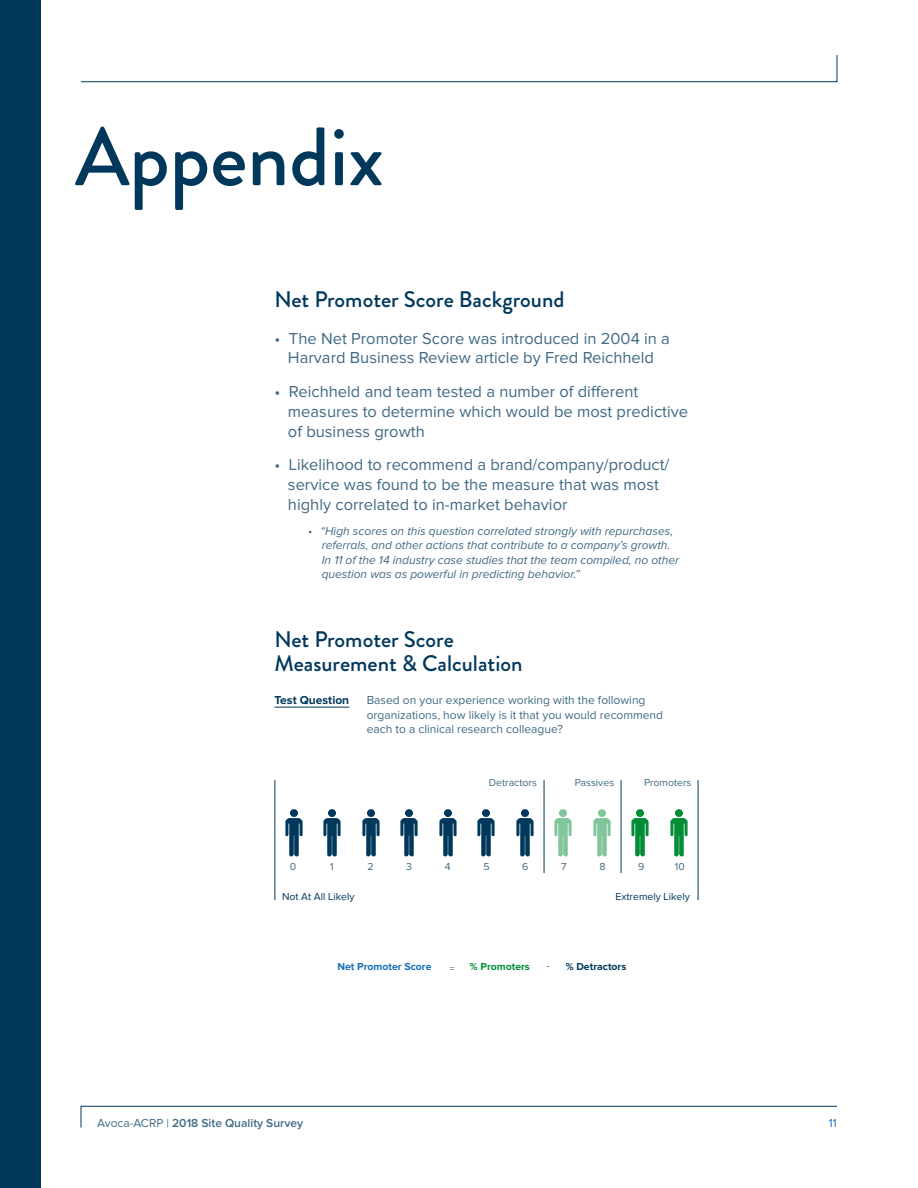
<style>
.page{position:relative;width:918px;height:1188px;background:#fff}
.page>*{position:absolute;margin:0;border:0;box-sizing:border-box;transform-origin:0 0}
.t1{font:500 82.5px "Brandon Grotesque";color:#00385c}
.t2{font:500 22.5px/24px "Brandon Grotesque";color:#00385c}
.t3{font:16.5px/19.8px "Proxima Nova";color:#406a85}
.t4{font:italic 12px/14.4px "Proxima Nova";color:#406a85}
.t5{font:12px/14.4px "Proxima Nova";color:#406a85}
.t6{font:600 12px "Proxima Nova";color:#406a85}
.t7{font:700 12px "Proxima Nova";color:#00385c}
.t8{font:12px "Proxima Nova";color:#1770b8}
.t9{font:10.5px "Proxima Nova";color:#406a85}
.t10{font:10.5px "Proxima Nova";color:#00385c}
.t11{font:700 10.5px "Proxima Nova";color:#1770b8}
.t12{font:700 10.5px "Proxima Nova";color:#00385c}
.t13{font:700 10.5px "Proxima Nova";color:#008d34}
.s1{font-weight:400;color:#406a85}
.s2{font-weight:400}
</style>
<div class="page">
<svg style="left:81px;top:55px;width:757px;height:27px"></svg>
<svg style="left:80px;top:1106px;width:757px;height:22px"></svg>
<div style="left:0;top:0;width:40px;height:1188px;background:#00385c"></div>
<img style="left:323px;top:809px;width:18px;height:48px">
<img style="left:285px;top:809px;width:18px;height:48px">
<img style="left:670px;top:809px;width:18px;height:48px">
<img style="left:631px;top:809px;width:18px;height:48px">
<img style="left:477px;top:809px;width:18px;height:48px">
<img style="left:593px;top:809px;width:18px;height:48px">
<img style="left:439px;top:809px;width:18px;height:48px">
<img style="left:554px;top:809px;width:18px;height:48px">
<img style="left:400px;top:809px;width:18px;height:48px">
<img style="left:516px;top:809px;width:18px;height:48px">
<img style="left:362px;top:809px;width:18px;height:48px">
<hr style="left:544px;top:780px;width:1px;height:93px;background:#00385c">
<hr style="left:621px;top:780px;width:1px;height:93px;background:#00385c">
<hr style="left:698px;top:780px;width:1px;height:120px;background:#00385c">
<hr style="left:274px;top:780px;width:1px;height:120px;background:#00385c">
<hr style="left:274px;top:707px;width:75px;height:1px;background:#00385c">
<h1 class="t1" style="left:75px;top:100px;width:310px">Appendix</h1>
<h2 class="t2" style="left:274px;top:288px;width:291px">Net Promoter Score Background</h2>
<p class="t3" style="left:274px;top:329px;width:397px;text-align:center">• The Net Promoter Score was introduced in 2004 in a<br>Harvard Business Review article by Fred Reichheld</p>
<p class="t3" style="left:288px;top:382px;width:402px;text-indent:-13px">• Reichheld and team tested a number of different measures to determine which would be most predictive of business growth</p>
<p class="t3" style="left:288px;top:456px;width:383px;text-indent:-13px">• Likelihood to recommend a brand/company/product/ service was found to be the measure that was most highly correlated to in-market behavior</p>
<p class="t4" style="left:322px;top:524px;width:359px;text-indent:-14px">• “High scores on this question correlated strongly with repurchases, referrals, and other actions that contribute to a company’s growth.<br>In 11 of the 14 industry case studies that the team compiled, no other question was as powerful in predicting behavior.”</p>
<h2 class="t2" style="left:274px;top:627px;width:250px">Net Promoter Score<br>Measurement &amp; Calculation</h2>
<p class="t7" style="left:274px;top:695px;width:76px">Test Question</p>
<p class="t5" style="left:367px;top:693px;width:298px">Based on your experience working with the following organizations, how likely is it that you would recommend each to a clinical research colleague?</p>
<p class="t9" style="left:489px;top:778px;width:50px">Detractors</p>
<p class="t9" style="left:575px;top:778px;width:41px">Passives</p>
<p class="t9" style="left:644px;top:778px;width:49px">Promoters</p>
<p class="t9" style="left:290px;top:861px;width:8px">0</p>
<p class="t9" style="left:330px;top:861px;width:5px">1</p>
<p class="t9" style="left:367px;top:861px;width:8px">2</p>
<p class="t9" style="left:406px;top:861px;width:7px">3</p>
<p class="t9" style="left:445px;top:861px;width:7px">4</p>
<p class="t9" style="left:483px;top:861px;width:8px">5</p>
<p class="t9" style="left:522px;top:861px;width:8px">6</p>
<p class="t9" style="left:561px;top:861px;width:7px">7</p>
<p class="t9" style="left:599px;top:861px;width:8px">8</p>
<p class="t9" style="left:638px;top:861px;width:8px">9</p>
<p class="t9" style="left:675px;top:861px;width:11px">10</p>
<p class="t10" style="left:282px;top:892px;width:74px">Not At All Likely</p>
<p class="t10" style="left:615px;top:892px;width:76px">Extremely Likely</p>
<p class="t11" style="left:337px;top:962px;width:96px">Net Promoter Score</p>
<p class="t9" style="left:450px;top:964px;width:7px">=</p>
<p class="t13" style="left:470px;top:962px;width:62px">% Promoters</p>
<p class="t12" style="left:547px;top:962px;width:81px"><span class="s1">-</span> % Detractors</p>
<p class="t6" style="left:97px;top:1117px;width:207px"><span class="s2">Avoca-ACRP |</span> 2018 Site Quality Survey</p>
<p class="t8" style="left:829px;top:1117px;width:10px">11</p>
</div>
